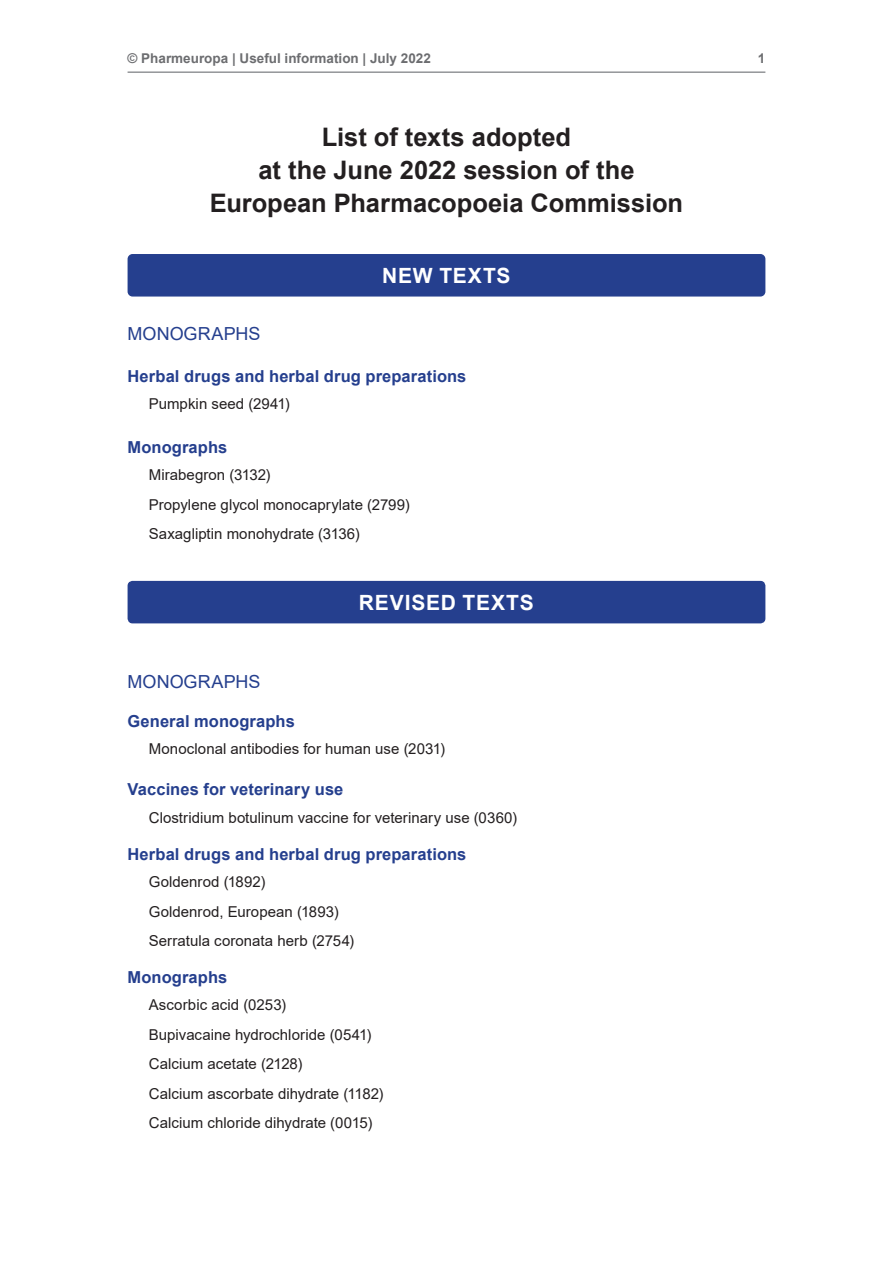
<style>
.page{position:relative;width:893px;height:1263px;background:#fff}
.page>*{position:absolute;margin:0;border:0;box-sizing:border-box;transform-origin:0 0}
.PhpaOnline_Titre_3{font:700 25.5px/33px "Arial";color:#231f20;text-align:center}
.PhpaOnline_Titre_4{font:700 21px "Arial";letter-spacing:.04em;color:#fff}
.PhpaOnline_Titre_7_b{font:18px "Arial";letter-spacing:.005em;color:#253f8e}
.PhpaOnline_Titre_3A{font:700 16.5px "Arial";letter-spacing:.005em;color:#253f8e}
.PhpaOnline_Titre_7_b-2{font:700 16.5px "Arial";letter-spacing:.005em;color:#253f8e}
.PhpaOnline_body{font:15px "Arial";color:#231f20}
.t1{font:700 13.5px "Arial";color:#6c6d70}
</style>
<div class="page">
<hr style="left:128px;top:71px;width:637px;height:2px;background:#939598">
<div style="left:128px;top:255px;width:637px;height:41px;background:#253f8e;border-radius:4px"></div>
<div style="left:128px;top:254px;width:637px;height:43px;border:2px solid #253f8e;border-radius:4px"></div>
<div style="left:128px;top:582px;width:637px;height:41px;background:#253f8e;border-radius:4px"></div>
<div style="left:128px;top:581px;width:637px;height:42px;border:2px solid #253f8e;border-radius:4px"></div>
<p class="t1" style="left:128px;top:49px;width:305px">© Pharmeuropa | Useful information | July 2022</p>
<p class="t1" style="left:758px;top:49px;width:9px">1</p>
<p class="PhpaOnline_Titre_3" style="left:210px;top:121px;width:475px">List of texts adopted<br>at the June 2022 session of the<br>European Pharmacopoeia Commission</p>
<p class="PhpaOnline_Titre_4" style="left:382px;top:261px;width:130px">NEW TEXTS</p>
<p class="PhpaOnline_Titre_7_b" style="left:128px;top:322px;width:134px">MONOGRAPHS</p>
<p class="PhpaOnline_Titre_7_b-2" style="left:128px;top:364px;width:340px">Herbal drugs and herbal drug preparations</p>
<p class="PhpaOnline_body" style="left:149px;top:394px;width:143px">Pumpkin seed (2941)</p>
<p class="PhpaOnline_Titre_7_b-2" style="left:128px;top:436px;width:101px">Monographs</p>
<p class="PhpaOnline_body" style="left:149px;top:465px;width:123px">Mirabegron (3132)</p>
<p class="PhpaOnline_body" style="left:149px;top:494px;width:262px">Propylene glycol monocaprylate (2799)</p>
<p class="PhpaOnline_body" style="left:149px;top:524px;width:212px">Saxagliptin monohydrate (3136)</p>
<p class="PhpaOnline_Titre_4" style="left:359px;top:588px;width:176px">REVISED TEXTS</p>
<p class="PhpaOnline_Titre_7_b" style="left:128px;top:669px;width:134px">MONOGRAPHS</p>
<p class="PhpaOnline_Titre_3A" style="left:128px;top:709px;width:169px">General monographs</p>
<p class="PhpaOnline_body" style="left:149px;top:739px;width:298px">Monoclonal antibodies for human use (2031)</p>
<p class="PhpaOnline_Titre_3A" style="left:128px;top:778px;width:217px">Vaccines for veterinary use</p>
<p class="PhpaOnline_body" style="left:149px;top:807px;width:370px">Clostridium botulinum vaccine for veterinary use (0360)</p>
<p class="PhpaOnline_Titre_3A" style="left:128px;top:842px;width:340px">Herbal drugs and herbal drug preparations</p>
<p class="PhpaOnline_body" style="left:149px;top:871px;width:118px">Goldenrod (1892)</p>
<p class="PhpaOnline_body" style="left:149px;top:901px;width:191px">Goldenrod, European (1893)</p>
<p class="PhpaOnline_body" style="left:149px;top:930px;width:207px">Serratula coronata herb (2754)</p>
<p class="PhpaOnline_Titre_3A" style="left:128px;top:965px;width:101px">Monographs</p>
<p class="PhpaOnline_body" style="left:149px;top:995px;width:139px">Ascorbic acid (0253)</p>
<p class="PhpaOnline_body" style="left:149px;top:1024px;width:224px">Bupivacaine hydrochloride (0541)</p>
<p class="PhpaOnline_body" style="left:149px;top:1054px;width:155px">Calcium acetate (2128)</p>
<p class="PhpaOnline_body" style="left:149px;top:1083px;width:236px">Calcium ascorbate dihydrate (1182)</p>
<p class="PhpaOnline_body" style="left:149px;top:1113px;width:225px">Calcium chloride dihydrate (0015)</p>
</div>
